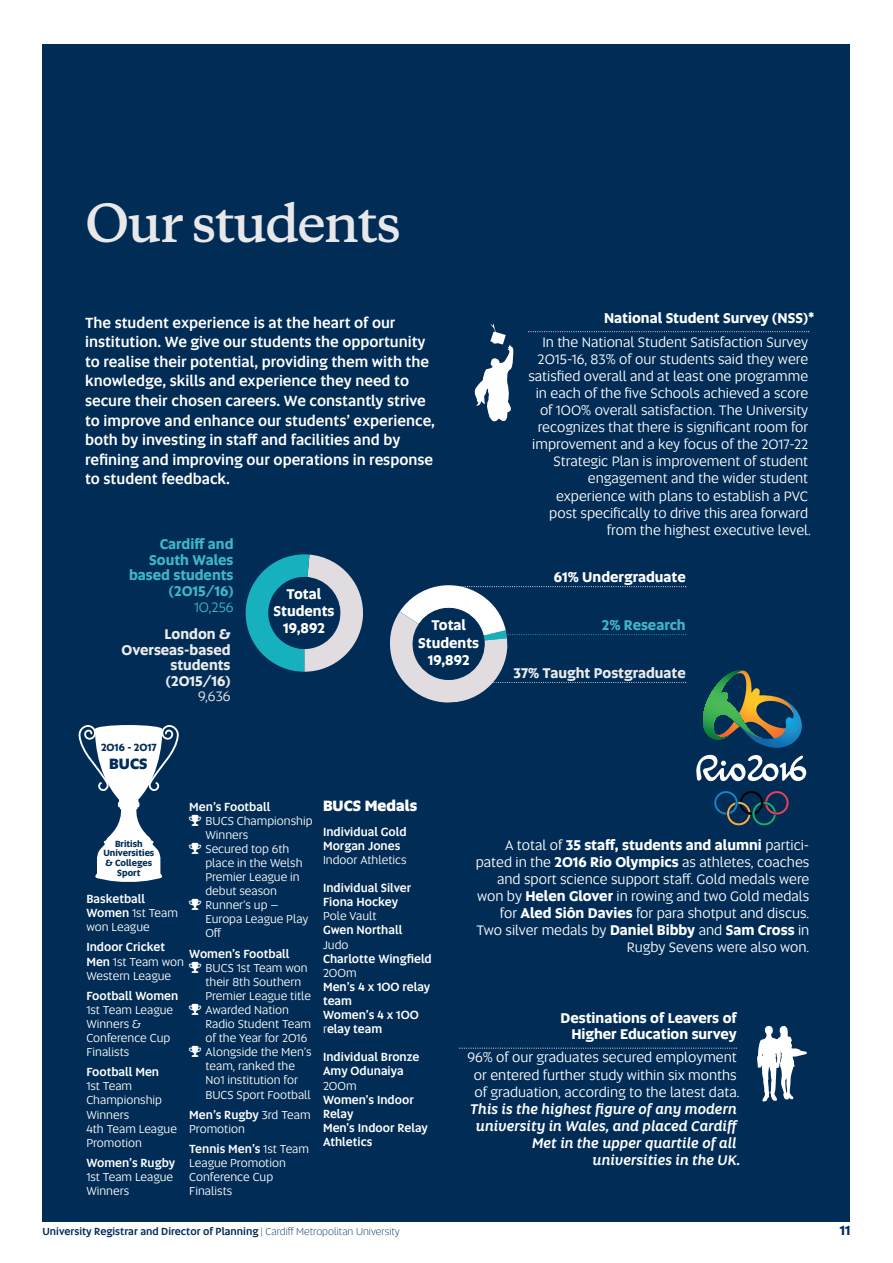
<style>
.page{position:relative;width:893px;height:1263px;background:#fff}
.page>*{position:absolute;margin:0;border:0;box-sizing:border-box;transform-origin:0 0}
.t1{font:600 49.5px "Galaxie Copernicus";letter-spacing:-.04em;color:#e8e7e9}
.t2{font:500 15px/19.5px "Altis";color:#fff}
.t3{font:800 15px "Altis";color:#fff}
.t4{font:800 15px "Altis";color:#002c55}
.t5{font:14.25px/17.1px "Altis";color:#fff;text-align:right}
.t6{font:700 14.25px/17.1px "Altis";color:#fff;text-align:center}
.t7{font:italic 500 14.25px/17.1px "Altis";color:#fff;text-align:right}
.t8{font:700 14.25px/15.6px "Altis";color:#ebeaec;text-align:right}
.t9{font:700 14.25px/15.6px "Altis";color:#3fb6c2;text-align:right}
.t10{font:14.25px "Altis";color:#3fb6c2}
.t11{font:14.25px "Altis";color:#ebeaec}
.t12{font:700 13.5px "Altis";color:#002c55}
.t13{font:12px/14.1px "Altis";color:#fff}
.t14{font:500 12px/14.1px "Altis";color:#fff}
.t15{font:500 10.5px "Altis";color:#002c55}
.t16{font:700 10.5px "Altis";color:#002c55}
.t17{font:700 9px/9.6px "Altis";color:#002c55;text-align:center}
.s1{font-weight:500}
.s2{font-weight:400}
.s3{font-weight:700}
.s4{font-weight:300}
</style>
<div class="page">
<div style="left:43px;top:44px;width:807px;height:1178px;background:#002c55"></div>
<svg style="left:390px;top:585px;width:296px;height:118px"></svg>
<svg style="left:246px;top:554px;width:117px;height:118px"></svg>
<svg style="left:528px;top:331px;width:281px;height:1px"></svg>
<svg style="left:475px;top:324px;width:38px;height:97px"></svg>
<svg style="left:459px;top:1047px;width:278px;height:2px"></svg>
<svg style="left:757px;top:1026px;width:50px;height:75px"></svg>
<svg style="left:79px;top:725px;width:100px;height:157px"></svg>
<svg style="left:696px;top:670px;width:110px;height:112px"></svg>
<svg style="left:714px;top:791px;width:75px;height:34px"></svg>
<h1 class="t1" style="left:85px;top:196px;width:318px">Our students</h1>
<p class="t2" style="left:85px;top:314px;width:352px">The student experience is at the heart of our institution. We give our students the opportunity to realise their potential, providing them with the knowledge, skills and experience they need to secure their chosen careers. We constantly strive to improve and enhance our students’ experience, both by investing in staff and facilities and by refining and improving our operations in response to student feedback.</p>
<p class="t9" style="left:129px;top:537px;width:106px">Cardiff and<br>South Wales based students (2015/16)</p>
<p class="t10" style="left:194px;top:601px;width:41px">10,256</p>
<p class="t8" style="left:122px;top:627px;width:110px">London &amp;<br>Overseas-based students (2015/16)</p>
<p class="t11" style="left:198px;top:691px;width:34px">9,636</p>
<p class="t16" style="left:101px;top:743px;width:57px">2016 - 2017</p>
<p class="t4" style="left:109px;top:757px;width:40px">BUCS</p>
<p class="t6" style="left:274px;top:587px;width:62px">Total<br>Students<br>19,892</p>
<p class="t6" style="left:418px;top:618px;width:62px">Total<br>Students<br>19,892</p>
<p class="t6" style="left:604px;top:310px;width:212px">National Student Survey (NSS)*</p>
<p class="t5" style="left:528px;top:334px;width:284px">In the National Student Satisfaction Survey 2015-16, 83% of our students said they were satisfied overall and at least one programme in each of the five Schools achieved a score of 100% overall satisfaction. The University recognizes that there is significant room for improvement and a key focus of the 2017-22<br>Strategic Plan is improvement of student engagement and the wider student experience with plans to establish a PVC post specifically to drive this area forward from the highest executive level.</p>
<p class="t6" style="left:554px;top:569px;width:133px">61% Undergraduate</p>
<p class="t9" style="left:602px;top:619px;width:85px">2% Research</p>
<p class="t8" style="left:513px;top:666px;width:174px">37% Taught Postgraduate</p>
<p class="t14" style="left:189px;top:800px;width:83px">Men’s Football</p>
<p class="t13" style="left:205px;top:814px;width:109px">BUCS Championship<br>Winners<br>Secured top 6th place in the Welsh<br>Premier League in debut season<br>Runner’s up –<br>Europa League Play<br>Off</p>
<p class="t14" style="left:189px;top:947px;width:102px">Women’s Football</p>
<p class="t13" style="left:205px;top:961px;width:108px">BUCS 1st Team won their 8th Southern<br>Premier League title<br>Awarded Nation<br>Radio Student Team of the Year for 2016<br>Alongside the Men’s team, ranked the<br>No1 institution for<br>BUCS Sport Football</p>
<p class="t13" style="left:189px;top:1108px;width:123px"><span class="s1">Men’s Rugby</span> 3rd Team<br>Promotion</p>
<p class="t13" style="left:189px;top:1142px;width:121px"><span class="s1">Tennis Men’s</span> 1st Team<br>League Promotion<br>Conference Cup<br>Finalists</p>
<p class="t17" style="left:103px;top:839px;width:52px">British<br>Universities &amp; Colleges<br>Sport</p>
<p class="t13" style="left:86px;top:893px;width:93px"><span class="s1">Basketball<br>Women</span> 1st Team won League</p>
<p class="t13" style="left:86px;top:941px;width:99px"><span class="s1">Indoor Cricket<br>Men</span> 1st Team won<br>Western League</p>
<p class="t14" style="left:86px;top:989px;width:93px">Football Women</p>
<p class="t13" style="left:86px;top:1003px;width:88px">1st Team League<br>Winners &amp;<br>Conference Cup<br>Finalists</p>
<p class="t14" style="left:86px;top:1066px;width:74px">Football Men</p>
<p class="t13" style="left:86px;top:1080px;width:92px">1st Team<br>Championship<br>Winners<br>4th Team League<br>Promotion</p>
<p class="t14" style="left:86px;top:1156px;width:90px">Women’s Rugby</p>
<p class="t13" style="left:86px;top:1171px;width:88px">1st Team League<br>Winners</p>
<p class="t3" style="left:323px;top:799px;width:96px">BUCS Medals</p>
<p class="t14" style="left:323px;top:825px;width:85px">Individual Gold<br>Morgan Jones</p>
<p class="t13" style="left:323px;top:854px;width:85px">Indoor Athletics</p>
<p class="t14" style="left:323px;top:882px;width:90px">Individual Silver<br>Fiona Hockey</p>
<p class="t13" style="left:323px;top:910px;width:55px">Pole Vault</p>
<p class="t14" style="left:323px;top:924px;width:81px">Gwen Northall</p>
<p class="t13" style="left:323px;top:938px;width:27px">Judo</p>
<p class="t14" style="left:323px;top:952px;width:110px">Charlotte Wingfield</p>
<p class="t13" style="left:323px;top:966px;width:35px">200m</p>
<p class="t14" style="left:323px;top:980px;width:109px">Men’s 4 x 100 relay team<br>Women’s 4 x 100 <span class="s2">r</span>elay team</p>
<p class="t14" style="left:323px;top:1051px;width:98px">Individual Bronze<br>Amy Odunaiya</p>
<p class="t13" style="left:323px;top:1079px;width:35px">200m</p>
<p class="t14" style="left:323px;top:1093px;width:106px">Women's Indoor<br>Relay<br>Men's Indoor Relay<br>Athletics</p>
<p class="t5" style="left:476px;top:837px;width:335px">A total of <span class="s3">35 staff, students and alumni</span> partici&shy;pated in the <span class="s3">2016 Rio Olympics</span> as athletes, coaches and sport science support staff. Gold medals were won by <span class="s3">Helen Glover</span> in rowing and two Gold medals for <span class="s3">Aled Siôn Davies</span> for para shotput and discus.<br>Two silver medals by <span class="s3">Daniel Bibby</span> and <span class="s3">Sam Cross</span> in Rugby Sevens were also won.</p>
<p class="t6" style="left:561px;top:1011px;width:178px;line-height:15.6px;text-align:right">Destinations of Leavers of<br>Higher Education survey</p>
<p class="t5" style="left:467px;top:1050px;width:274px;text-align:center">96% of our graduates secured employment or entered further study within six months of graduation, according to the latest data.</p>
<p class="t7" style="left:470px;top:1101px;width:272px">This is the highest figure of any modern university in Wales, and placed Cardiff Met in the upper quartile of all universities in the UK.</p>
<p class="t15" style="left:43px;top:1227px;width:359px">University Registrar and Director of Planning <span class="s4">| Cardiff Metropolitan University</span></p>
<p class="t12" style="left:840px;top:1225px;width:12px">11</p>
</div>
